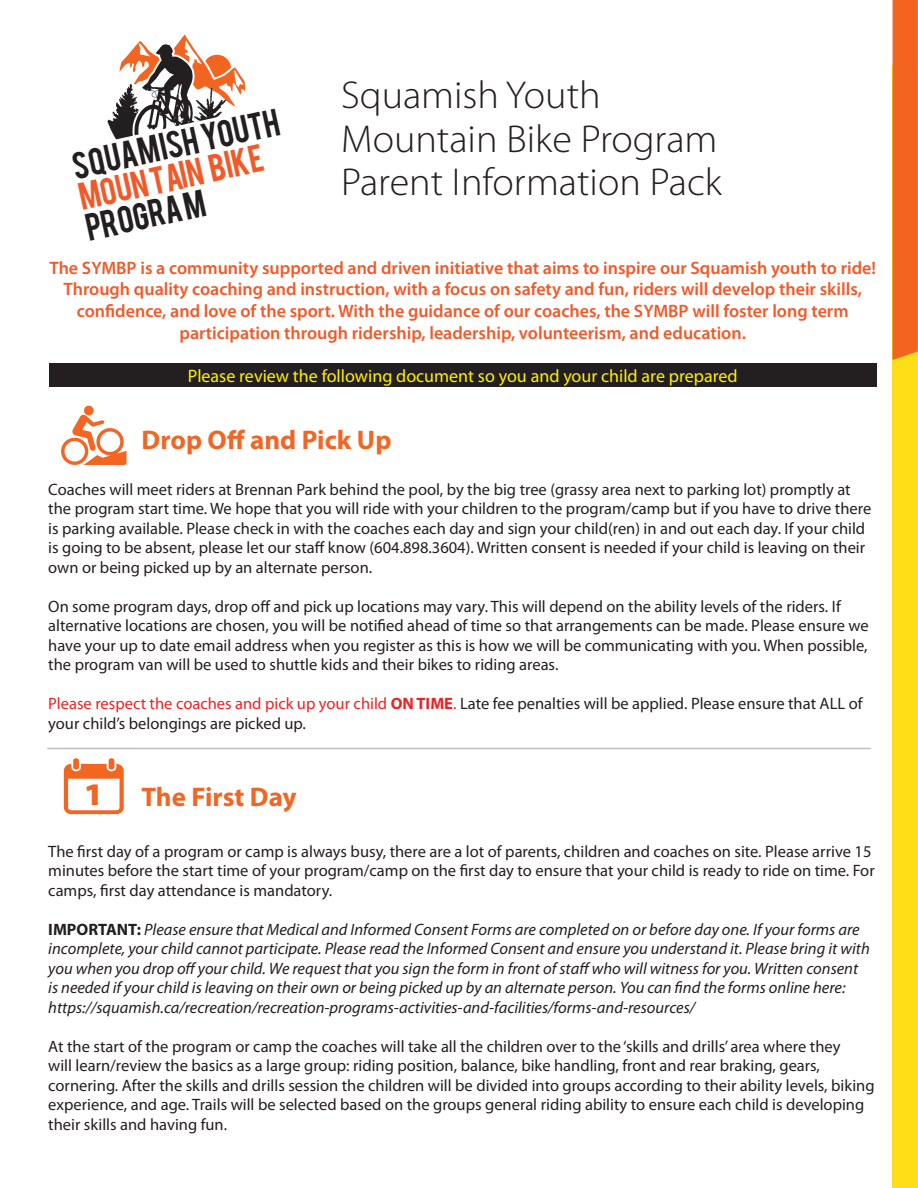
<style>
.page{position:relative;width:918px;height:1188px;background:#fff}
.page>*{position:absolute;margin:0;border:0;box-sizing:border-box;transform-origin:0 0}
.t1{font:300 39px "Myriad Pro";color:#231f20}
.t2{font:900 31.5px "Myriad Pro";color:#f26621;scale:1.09 1}
.t3{font:30.3px "Bebas";color:#231f20}
.t4{font:30.3px "Bebas";color:#f15929}
.t5{font:700 27px "Myriad Pro";color:#f06625}
.t6{font:600 18px/21.9px "Myriad Pro";color:#f15929;text-align:center}
.t7{font:18px "Myriad Pro";color:#fff101}
.t8{font:16.5px/19.5px "Myriad Pro";color:#231f20}
.t9{font:italic 16.5px/19.5px "Myriad Pro";color:#231f20}
.s1{color:#ee2123}
.s2{font-weight:700;color:#ee2123}
.s3{font-weight:700;font-style:normal}
</style>
<div class="page">
<svg style="left:107px;top:34px;width:138px;height:105px"></svg>
<div style="left:892px;top:65px;width:26px;height:1123px;background:#ffdd17"></div>
<div style="left:893px;top:0;width:25px;height:360px;background:#f36421"></div>
<hr style="left:48px;top:748px;width:822px;height:1px;background:#bfbebe">
<svg style="left:61px;top:405px;width:66px;height:60px"></svg>
<svg style="left:64px;top:764px;width:60px;height:50px"></svg>
<div style="left:73px;top:758px;width:6px;height:11px;background:#f26621;border-radius:3px"></div>
<div style="left:109px;top:758px;width:5px;height:11px;background:#f26621;border-radius:3px"></div>
<div style="left:49px;top:364px;width:827px;height:23px;background:#231f20"></div>
<h3 class="t3" style="left:68px;top:144px;width:213px;rotate:-12deg">SQUAMISH YOUTH</h3>
<h3 class="t4" style="left:75px;top:175px;width:189px;rotate:-12deg">MOUNTAIN BIKE</h3>
<h3 class="t3" style="left:82px;top:206px;width:123px;rotate:-12deg">PROGRAM</h3>
<p class="t1" style="left:341px;top:74px;width:261px">Squamish Youth</p>
<p class="t1" style="left:341px;top:117px;width:378px">Mountain Bike Program</p>
<p class="t1" style="left:341px;top:161px;width:382px">Parent Information Pack</p>
<p class="t6" style="left:49px;top:256px;width:828px">The SYMBP is a community supported and driven initiative that aims to inspire our Squamish youth to ride!<br>Through quality coaching and instruction, with a focus on safety and fun, riders will develop their skills, confidence, and love of the sport. With the guidance of our coaches, the SYMBP will foster long term participation through ridership, leadership, volunteerism, and education.</p>
<p class="t7" style="left:188px;top:365px;width:551px">Please review the following document so you and your child are prepared</p>
<p class="t5" style="left:141px;top:423px;width:252px">Drop Off and Pick Up</p>
<p class="t8" style="left:48px;top:479px;width:824px">Coaches will meet riders at Brennan Park behind the pool, by the big tree (grassy area next to parking lot) promptly at the program start time. We hope that you will ride with your children to the program/camp but if you have to drive there is parking available. Please check in with the coaches each day and sign your child(ren) in and out each day. If your child is going to be absent, please let our staff know (604.898.3604). Written consent is needed if your child is leaving on their own or being picked up by an alternate person.</p>
<p class="t8" style="left:48px;top:596px;width:822px">On some program days, drop off and pick up locations may vary. This will depend on the ability levels of the riders. If alternative locations are chosen, you will be notified ahead of time so that arrangements can be made. Please ensure we have your up to date email address when you register as this is how we will be communicating with you. When possible, the program van will be used to shuttle kids and their bikes to riding areas.</p>
<p class="t8" style="left:48px;top:693px;width:816px"><span class="s1">Please respect the coaches and pick up your child</span> <span class="s2">ON TIME</span><span class="s1">.</span> Late fee penalties will be applied. Please ensure that ALL of your child’s belongings are picked up.</p>
<h2 class="t2" style="left:84px;top:774px;width:20px">1</h2>
<p class="t5" style="left:141px;top:779px;width:157px">The First Day</p>
<p class="t8" style="left:48px;top:841px;width:828px">The first day of a program or camp is always busy, there are a lot of parents, children and coaches on site. Please arrive 15 minutes before the start time of your program/camp on the first day to ensure that your child is ready to ride on time. For camps, first day attendance is mandatory.</p>
<p class="t9" style="left:48px;top:919px;width:823px"><span class="s3">IMPORTANT:</span> Please ensure that Medical and Informed Consent Forms are completed on or before day one. If your forms are incomplete, your child cannot participate. Please read the Informed Consent and ensure you understand it. Please bring it with you when you drop off your child. We request that you sign the form in front of staff who will witness for you. Written consent is needed if your child is leaving on their own or being picked up by an alternate person. You can find the forms online here: https://squamish.ca/recreation/recreation-programs-activities-and-facilities/forms-and-resources/</p>
<p class="t8" style="left:48px;top:1036px;width:828px">At the start of the program or camp the coaches will take all the children over to the ‘skills and drills’ area where they<br>will learn/review the basics as a large group: riding position, balance, bike handling, front and rear braking, gears, cornering. After the skills and drills session the children will be divided into groups according to their ability levels, biking experience, and age. Trails will be selected based on the groups general riding ability to ensure each child is developing their skills and having fun.</p>
</div>
